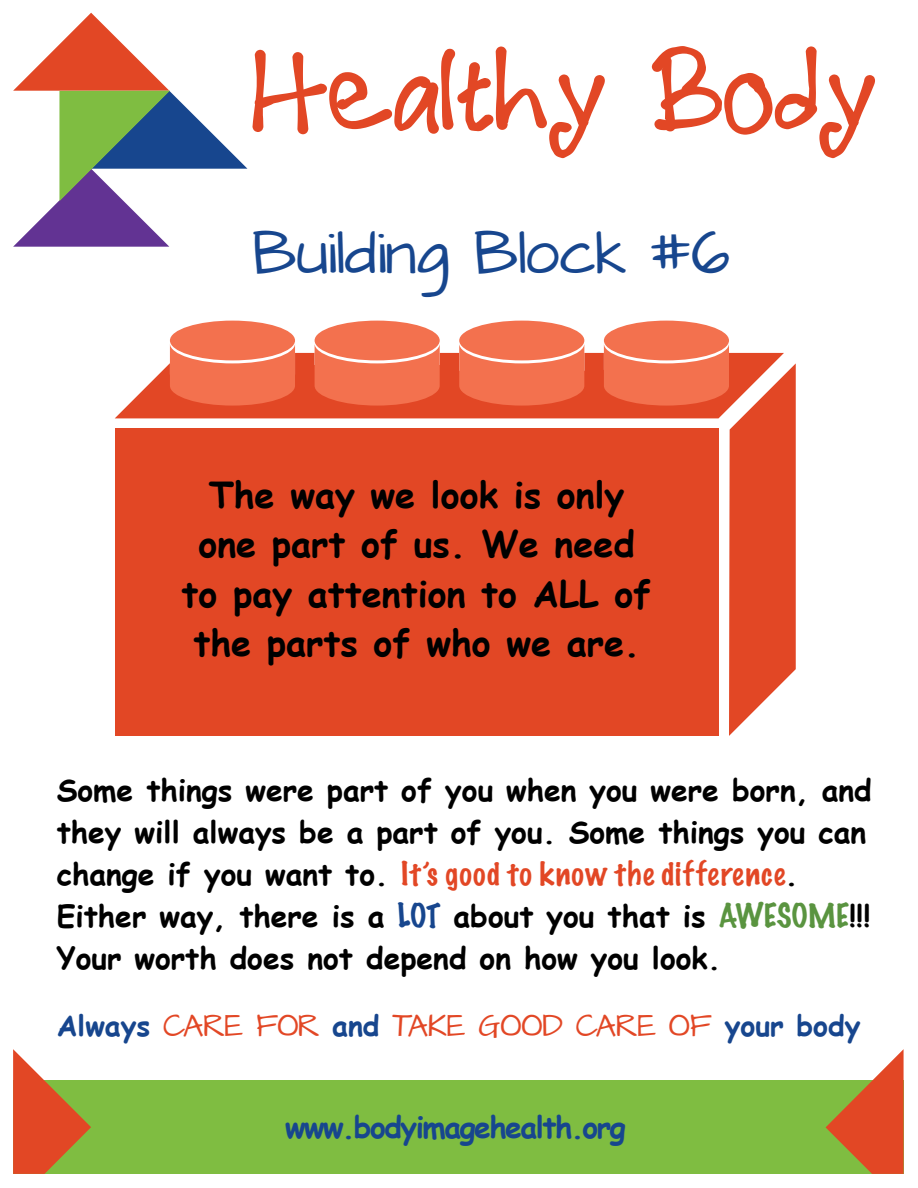
<style>
.page{position:relative;width:918px;height:1188px;background:#fff}
.page>*{position:absolute;margin:0;border:0;box-sizing:border-box;transform-origin:0 0}
.t1{font:49.95px "Architects Daughter";color:#17468e}
.t2{font:700 36px/49.5px "Comic Sans MS";color:#000;text-align:center}
.t3{font:700 30px/42px "Comic Sans MS";color:#000}
.t4{font:100 30px "Marker Felt";letter-spacing:.05em;color:#e24725}
.t5{font:700 30px "Comic Sans MS";letter-spacing:-.05em;color:#17468e}
.t6{font:25.5px "Architects Daughter";color:#e24725}
.s1{font-family:"Comic Sans MS";font-weight:700;color:#000}
.s2{font-family:"Marker Felt";font-weight:100;color:#17468e}
.s3{font-family:"Marker Felt";font-weight:100;color:#5a9440}
.s4{font-family:"Comic Sans MS";font-weight:700;font-size:28.5px;color:#17468e}
</style>
<div class="page">
<div style="left:170px;top:321px;width:125px;height:39px;background:#f3714e;border-radius:50%"></div>
<div style="left:315px;top:321px;width:125px;height:39px;background:#f3714e;border-radius:50%"></div>
<div style="left:459px;top:321px;width:125px;height:39px;background:#f3714e;border-radius:50%"></div>
<div style="left:604px;top:321px;width:125px;height:39px;background:#f3714e;border-radius:50%"></div>
<svg style="left:115px;top:344px;width:681px;height:392px;background:#e55737"></svg>
<div style="left:13px;top:1081px;width:891px;height:93px;background:#7fbd41"></div>
<svg style="left:826px;top:1049px;width:78px;height:125px"></svg>
<svg style="left:13px;top:1049px;width:78px;height:125px"></svg>
<svg style="left:13px;top:13px;width:592px;height:234px"></svg>
<svg style="left:652px;top:46px;width:223px;height:112px"></svg>
<h1 class="t1" style="left:252px;top:217px;width:479px">Building Block #6</h1>
<p class="t2" style="left:182px;top:469px;width:471px">The way we look is only one part of us. We need to pay attention to ALL of the parts of who we are.</p>
<p class="t3" style="left:57px;top:768px;width:817px">Some things were part of you when you were born, and they will always be a part of you. Some things you can</p>
<p class="t4" style="left:57px;top:850px;width:743px"><span class="s1">change if you want to.</span> Itʻs good to know the difference<span class="s1">.</span></p>
<p class="t3" style="left:57px;top:894px;width:815px">Either way, there is a <span class="s2">LOT</span> about you that is <span class="s3">AWESOME</span>!!!<br>Your worth does not depend on how you look.</p>
<p class="t6" style="left:57px;top:1008px;width:806px"><span class="s4">Always</span> CARE FOR <span class="s4">and</span> TAKE GOOD CARE OF <span class="s4">your body</span></p>
<p class="t5" style="left:285px;top:1105px;width:342px">www.bodyimagehealth.org</p>
</div>
